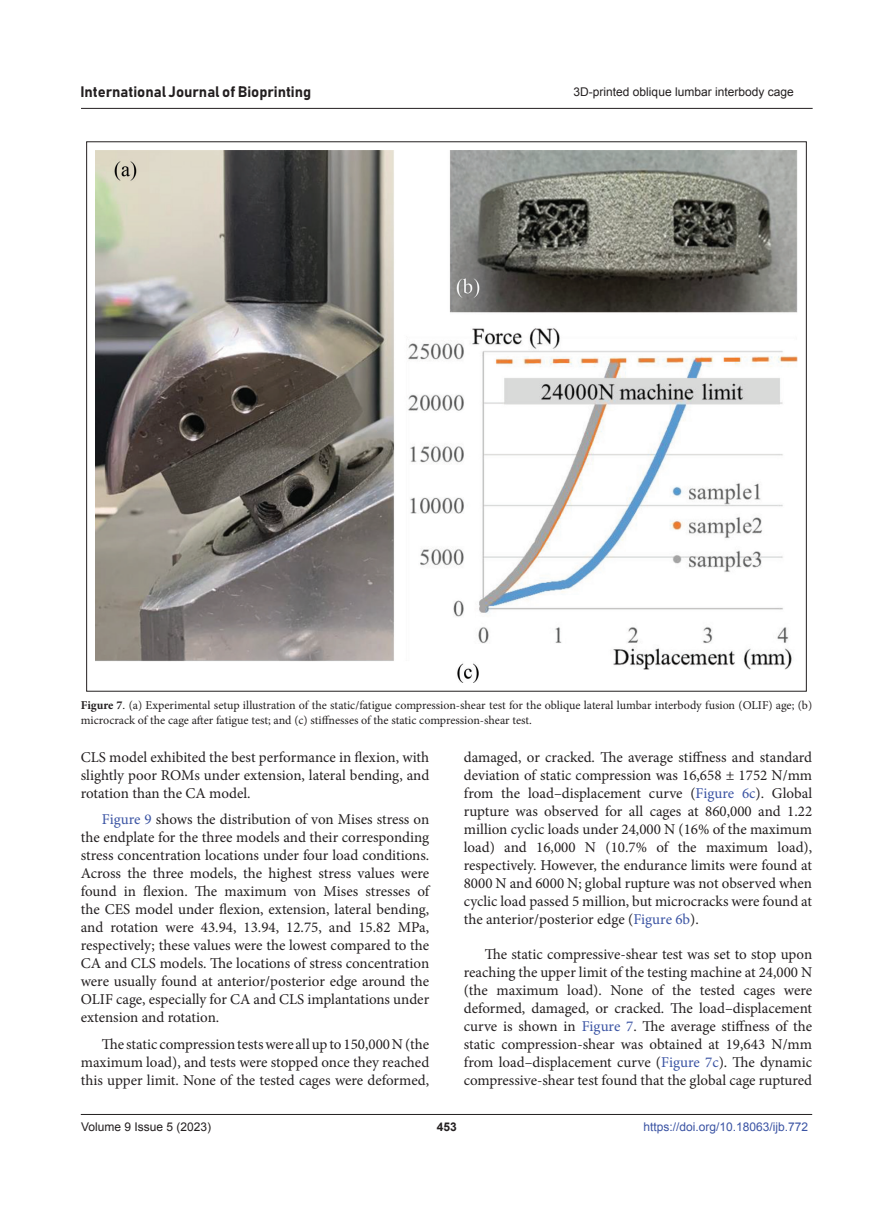
<style>
.page{position:relative;width:893px;height:1212px;background:#fff}
.page>*{position:absolute;margin:0;border:0;box-sizing:border-box;transform-origin:0 0}
.body_text{font:15px/18px "Minion Pro";letter-spacing:-.005em;color:#231f20;text-align:justify}
.t1{font:15px "Bahnschrift";color:#231f20}
.figLends{font:12px/15px "Minion Pro";color:#231f20}
.t2{font:12px "Arial";color:#231f20}
.t3{font:12px "Arial";color:#3a53a3}
.t4{font:700 12px "Arial";color:#231f20}
.s1{font-weight:700}
.s2{color:#3a53a3}
</style>
<div class="page">
<hr style="left:81px;top:1114px;width:731px;height:1px;background:#231f20">
<hr style="left:81px;top:108px;width:732px;height:1px;background:#231f20">
<img style="left:96px;top:151px;width:701px;height:531px">
<p class="t1" style="left:80px;top:83px;width:232px">International Journal of Bioprinting</p>
<p class="t2" style="left:574px;top:84px;width:222px">3D-printed oblique lumbar interbody cage</p>
<p class="figLends" style="left:81px;top:698px;width:733px"><span class="s1">Figure 7</span>. (a) Experimental setup illustration of the static/fatigue compression-shear test for the oblique lateral lumbar interbody fusion (OLIF) age; (b) microcrack of the cage after fatigue test; and (c) stiffnesses of the static compression-shear test.</p>
<p class="body_text" style="left:81px;top:748px;width:350px">CLS model exhibited the best performance in flexion, with slightly poor ROMs under extension, lateral bending, and rotation than the CA model.</p>
<p class="body_text" style="left:81px;top:810px;width:350px;text-indent:21px"><span class="s2">Figure 9</span> shows the distribution of von Mises stress on the endplate for the three models and their corresponding stress concentration locations under four load conditions.<br>Across the three models, the highest stress values were found in flexion. The maximum von Mises stresses of the CES model under flexion, extension, lateral bending, and rotation were 43.94, 13.94, 12.75, and 15.82 MPa, respectively; these values were the lowest compared to the CA and CLS models. The locations of stress concentration were usually found at anterior/posterior edge around the OLIF cage, especially for CA and CLS implantations under extension and rotation.</p>
<p class="body_text" style="left:81px;top:1035px;width:350px;text-indent:21px">The static compression tests were all up to 150,000 N (the maximum load), and tests were stopped once they reached this upper limit. None of the tested cages were deformed,</p>
<p class="body_text" style="left:464px;top:748px;width:350px">damaged, or cracked. The average stiffness and standard deviation of static compression was 16,658 ± 1752 N/mm from the load–displacement curve (<span class="s2">Figure 6c</span>). Global rupture was observed for all cages at 860,000 and 1.22 million cyclic loads under 24,000 N (16% of the maximum load) and 16,000 N (10.7% of the maximum load), respectively. However, the endurance limits were found at 8000 N and 6000 N; global rupture was not observed when cyclic load passed 5 million, but microcracks were found at the anterior/posterior edge (<span class="s2">Figure 6b</span>).</p>
<p class="body_text" style="left:464px;top:945px;width:350px;text-indent:21px">The static compressive-shear test was set to stop upon reaching the upper limit of the testing machine at 24,000 N (the maximum load). None of the tested cages were deformed, damaged, or cracked. The load–displacement curve is shown in <span class="s2">Figure 7</span>. The average stiffness of the static compression-shear was obtained at 19,643 N/mm from load–displacement curve (<span class="s2">Figure 7c</span>). The dynamic compressive-shear test found that the global cage ruptured</p>
<p class="t2" style="left:81px;top:1119px;width:132px">Volume 9 Issue 5 (2023)</p>
<p class="t4" style="left:437px;top:1119px;width:22px">453</p>
<p class="t3" style="left:643px;top:1119px;width:166px">https://doi.org/10.18063/ijb.772</p>
</div>
